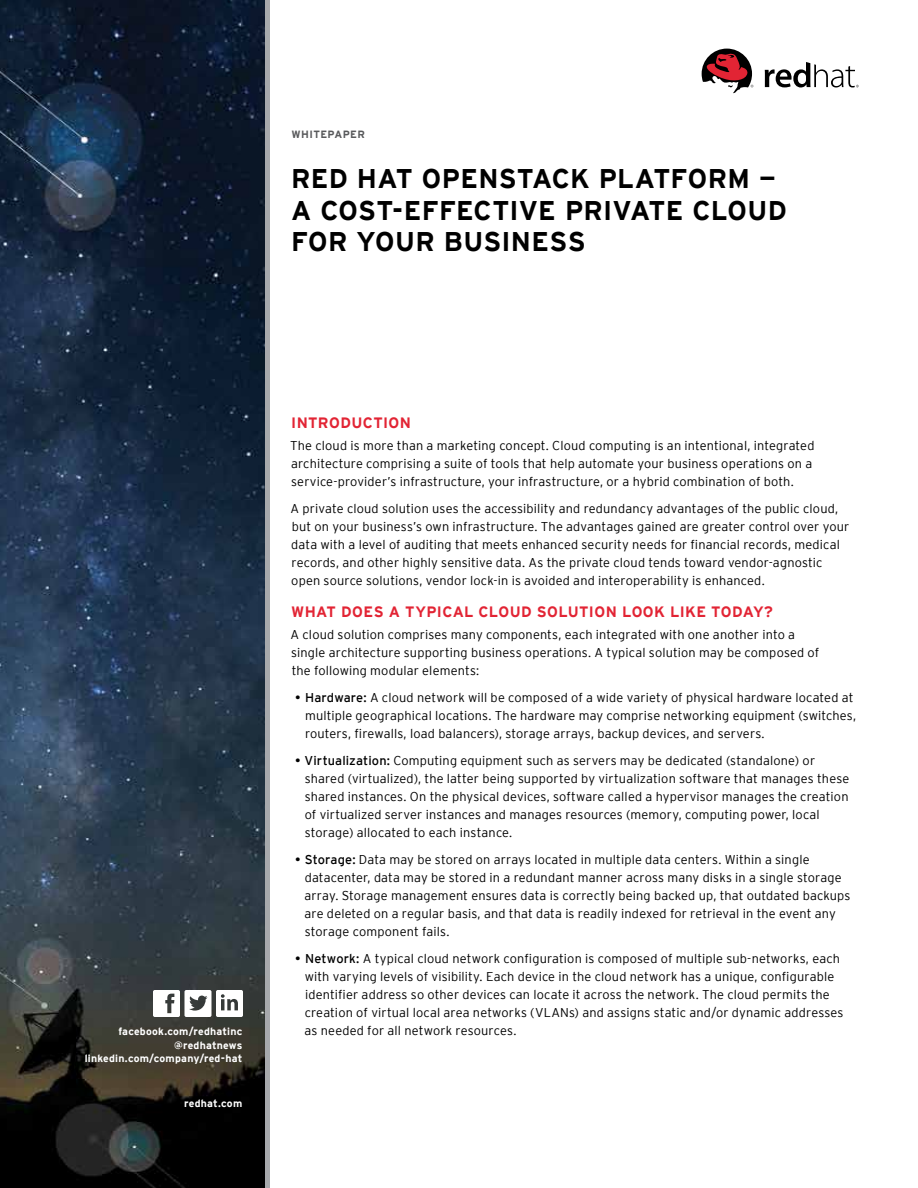
<style>
.page{position:relative;width:918px;height:1188px;background:#fff}
.page>*{position:absolute;margin:0;border:0;box-sizing:border-box;transform-origin:0 0}
.t1{font:700 27px/31.5px "Interstate";letter-spacing:.01em;color:#000}
.t2{font:700 15px "Interstate";letter-spacing:.025em;color:#e22434}
.t3{font:300 12.75px/18px "Interstate";letter-spacing:.01em;color:#000}
.t4{font:700 10.5px/13.5px "Interstate";letter-spacing:.02em;color:#fff;text-align:right}
.t5{font:700 10.5px "Interstate";letter-spacing:.035em;color:#58595b}
.s1{font-weight:400}
</style>
<div class="page">
<img style="left:0;top:0;width:266px;height:1188px">
<svg style="left:153px;top:990px;width:90px;height:27px"></svg>
<svg style="left:765px;top:62px;width:94px;height:25px"></svg>
<svg style="left:702px;top:49px;width:51px;height:45px"></svg>
<hr style="left:266px;top:0;width:4px;height:1188px;background:#a7a9ac">
<p class="t5" style="left:292px;top:128px;width:75px">WHITEPAPER</p>
<h1 class="t1" style="left:291px;top:163px;width:497px">RED HAT OPENSTACK PLATFORM —<br>A COST-EFFECTIVE PRIVATE CLOUD<br>FOR YOUR BUSINESS</h1>
<p class="t4" style="left:85px;top:1024px;width:159px">facebook.com/redhatinc @redhatnews linkedin.com/company/red-hat</p>
<p class="t4" style="left:184px;top:1096px;width:60px">redhat.com</p>
<p class="t2" style="left:291px;top:414px;width:121px">INTRODUCTION</p>
<p class="t3" style="left:290px;top:436px;width:526px">The cloud is more than a marketing concept. Cloud computing is an intentional, integrated architecture comprising a suite of tools that help automate your business operations on a service-provider’s infrastructure, your infrastructure, or a hybrid combination of both.</p>
<p class="t3" style="left:291px;top:499px;width:560px">A private cloud solution uses the accessibility and redundancy advantages of the public cloud, but on your business’s own infrastructure. The advantages gained are greater control over your data with a level of auditing that meets enhanced security needs for financial records, medical records, and other highly sensitive data. As the private cloud tends toward vendor-agnostic open source solutions, vendor lock-in is avoided and interoperability is enhanced.</p>
<p class="t2" style="left:291px;top:603px;width:483px">WHAT DOES A TYPICAL CLOUD SOLUTION LOOK LIKE TODAY?</p>
<p class="t3" style="left:291px;top:625px;width:530px">A cloud solution comprises many components, each integrated with one another into a single architecture supporting business operations. A typical solution may be composed of the following modular elements:</p>
<p class="t3" style="left:305px;top:688px;width:553px;text-indent:-10px"><span class="s1">• Hardware:</span> A cloud network will be composed of a wide variety of physical hardware located at multiple geographical locations. The hardware may comprise networking equipment (switches, routers, firewalls, load balancers), storage arrays, backup devices, and servers.</p>
<p class="t3" style="left:305px;top:751px;width:546px;text-indent:-10px"><span class="s1">• Virtualization:</span> Computing equipment such as servers may be dedicated (standalone) or shared (virtualized), the latter being supported by virtualization software that manages these shared instances. On the physical devices, software called a hypervisor manages the creation of virtualized server instances and manages resources (memory, computing power, local storage) allocated to each instance.</p>
<p class="t3" style="left:305px;top:850px;width:547px;text-indent:-10px"><span class="s1">• Storage:</span> Data may be stored on arrays located in multiple data centers. Within a single datacenter, data may be stored in a redundant manner across many disks in a single storage array. Storage management ensures data is correctly being backed up, that outdated backups are deleted on a regular basis, and that data is readily indexed for retrieval in the event any storage component fails.</p>
<p class="t3" style="left:305px;top:949px;width:541px;text-indent:-10px"><span class="s1">• Network:</span> A typical cloud network configuration is composed of multiple sub-networks, each with varying levels of visibility. Each device in the cloud network has a unique, configurable identifier address so other devices can locate it across the network. The cloud permits the creation of virtual local area networks (VLANs) and assigns static and/or dynamic addresses as needed for all network resources.</p>
</div>
